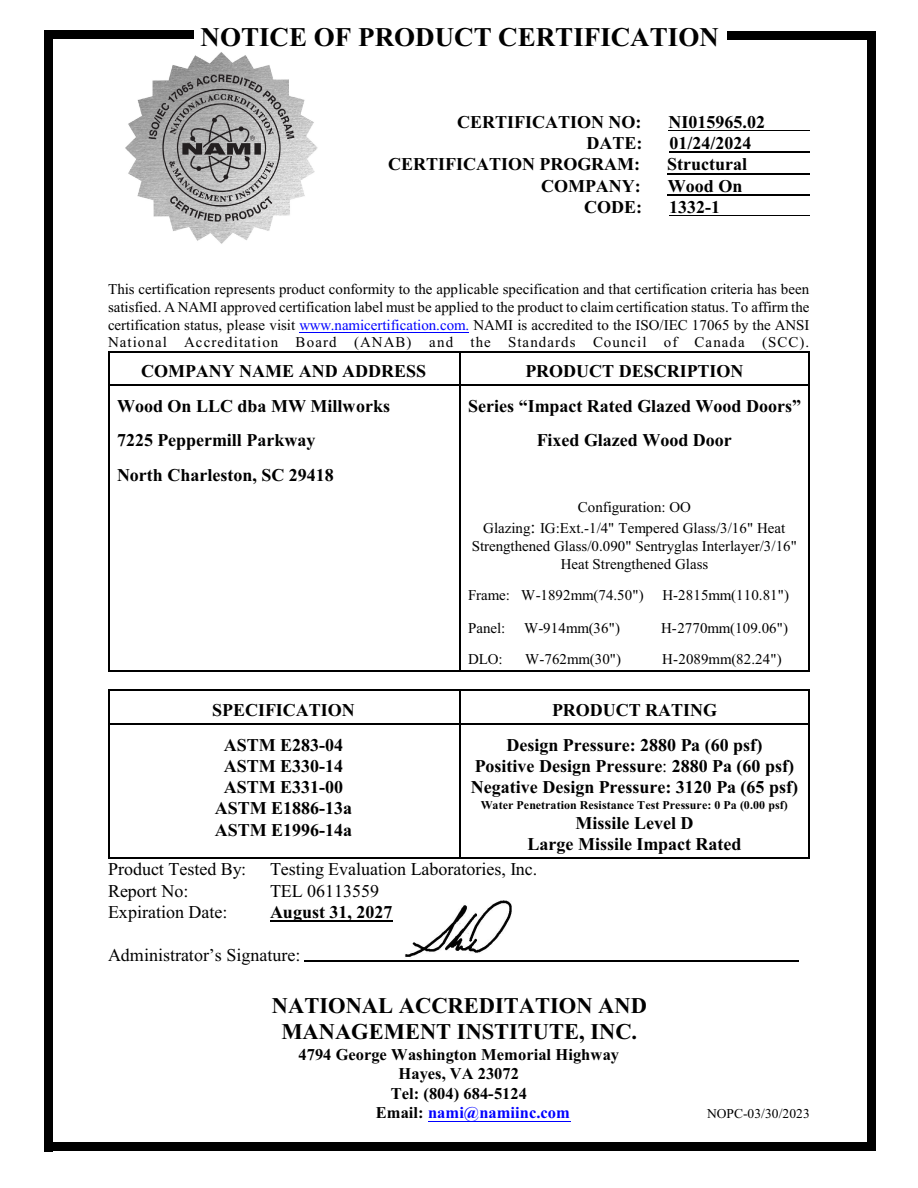
<style>
.page{position:relative;width:918px;height:1188px;background:#fff}
.page>*{position:absolute;margin:0;border:0;box-sizing:border-box;transform-origin:0 0}
.t1{font:700 27px "Times New Roman";color:#000}
.t2{font:700 22.5px/26.2px "Times New Roman";color:#000;text-align:center}
.t3{font:700 18px/21.3px "Times New Roman";color:#000;text-align:center}
.t4{font:18px "Times New Roman";color:#000}
.t5{font:700 16.5px "Times New Roman";color:#000}
.t6{font:700 16.5px "Times New Roman";color:#00f}
.t7{font:15px/17.7px "Times New Roman";color:#000;text-align:center}
.t8{font:13.5px "Times New Roman";letter-spacing:.005em;color:#000}
.t9{font:700 12px "Times New Roman";color:#000}
.s1{color:#00f}
.s2{font-size:18px}
.s3{font-weight:400}
.s4{color:#000}
</style>
<div class="page">
<hr style="left:108px;top:351px;width:351px;height:1px;background:#000">
<hr style="left:108px;top:353px;width:1px;height:33px;background:#000">
<hr style="left:108px;top:384px;width:351px;height:2px;background:#000">
<hr style="left:809px;top:351px;width:1px;height:35px;background:#000">
<hr style="left:459px;top:351px;width:351px;height:1px;background:#000">
<hr style="left:459px;top:353px;width:1px;height:33px;background:#000">
<hr style="left:459px;top:384px;width:349px;height:2px;background:#000">
<hr style="left:108px;top:386px;width:1px;height:34px;background:#000">
<hr style="left:809px;top:386px;width:1px;height:34px;background:#000">
<hr style="left:459px;top:386px;width:1px;height:34px;background:#000">
<hr style="left:108px;top:420px;width:1px;height:35px;background:#000">
<hr style="left:809px;top:420px;width:1px;height:35px;background:#000">
<hr style="left:459px;top:420px;width:1px;height:35px;background:#000">
<hr style="left:108px;top:455px;width:1px;height:34px;background:#000">
<hr style="left:809px;top:455px;width:1px;height:34px;background:#000">
<hr style="left:459px;top:455px;width:1px;height:34px;background:#000">
<hr style="left:108px;top:489px;width:1px;height:88px;background:#000">
<hr style="left:809px;top:489px;width:1px;height:88px;background:#000">
<hr style="left:459px;top:489px;width:1px;height:88px;background:#000">
<hr style="left:108px;top:577px;width:1px;height:33px;background:#000">
<hr style="left:809px;top:577px;width:1px;height:33px;background:#000">
<hr style="left:459px;top:577px;width:1px;height:33px;background:#000">
<hr style="left:108px;top:610px;width:1px;height:31px;background:#000">
<hr style="left:809px;top:610px;width:1px;height:31px;background:#000">
<hr style="left:459px;top:610px;width:1px;height:31px;background:#000">
<hr style="left:108px;top:671px;width:351px;height:1px;background:#000">
<hr style="left:108px;top:641px;width:1px;height:30px;background:#000">
<hr style="left:809px;top:641px;width:1px;height:31px;background:#000">
<hr style="left:459px;top:671px;width:351px;height:1px;background:#000">
<hr style="left:459px;top:641px;width:1px;height:30px;background:#000">
<hr style="left:108px;top:690px;width:351px;height:1px;background:#000">
<hr style="left:108px;top:691px;width:1px;height:33px;background:#000">
<hr style="left:108px;top:723px;width:351px;height:1px;background:#000">
<hr style="left:809px;top:690px;width:1px;height:34px;background:#000">
<hr style="left:459px;top:690px;width:351px;height:1px;background:#000">
<hr style="left:459px;top:691px;width:1px;height:33px;background:#000">
<hr style="left:459px;top:723px;width:349px;height:1px;background:#000">
<hr style="left:108px;top:857px;width:351px;height:1px;background:#000">
<hr style="left:108px;top:724px;width:1px;height:133px;background:#000">
<hr style="left:809px;top:724px;width:1px;height:134px;background:#000">
<hr style="left:459px;top:857px;width:351px;height:1px;background:#000">
<hr style="left:459px;top:724px;width:1px;height:133px;background:#000">
<img style="left:125px;top:52px;width:193px;height:192px">
<hr style="left:669px;top:130px;width:141px;height:1px;background:#000">
<hr style="left:669px;top:152px;width:141px;height:1px;background:#000">
<hr style="left:667px;top:173px;width:143px;height:1px;background:#000">
<hr style="left:668px;top:194px;width:142px;height:1px;background:#000">
<hr style="left:669px;top:215px;width:141px;height:1px;background:#000">
<hr style="left:300px;top:332px;width:169px;height:1px;background:#00f">
<hr style="left:270px;top:921px;width:123px;height:1px;background:#000">
<hr style="left:428px;top:1121px;width:142px;height:1px;background:#00f">
<div style="left:867px;top:32px;width:8px;height:1119px;background:#000"></div>
<div style="left:728px;top:32px;width:147px;height:8px;background:#000"></div>
<div style="left:44px;top:31px;width:9px;height:1120px;background:#000"></div>
<div style="left:44px;top:30px;width:150px;height:9px;background:#000"></div>
<hr style="left:305px;top:960px;width:494px;height:2px;background:#000">
<div style="left:44px;top:1142px;width:831px;height:9px;background:#000"></div>
<img style="left:405px;top:901px;width:107px;height:56px">
<h1 class="t1" style="left:201px;top:28px;width:520px">NOTICE OF PRODUCT CERTIFICATION</h1>
<p class="t3" style="left:457px;top:113px;width:186px">CERTIFICATION NO:</p>
<p class="t3" style="left:669px;top:113px;width:98px">NI015965.02</p>
<p class="t3" style="left:586px;top:134px;width:57px">DATE:</p>
<p class="t3" style="left:669px;top:134px;width:84px">01/24/2024</p>
<p class="t3" style="left:388px;top:155px;width:254px">CERTIFICATION PROGRAM:</p>
<p class="t3" style="left:667px;top:155px;width:81px">Structural</p>
<p class="t3" style="left:541px;top:177px;width:101px">COMPANY:</p>
<p class="t3" style="left:668px;top:177px;width:76px">Wood On</p>
<p class="t3" style="left:584px;top:198px;width:59px">CODE:</p>
<p class="t3" style="left:669px;top:198px;width:52px">1332-1</p>
<p class="t7" style="left:108px;top:282px;width:703px;text-align:justify">This certification represents product conformity to the applicable specification and that certification criteria has been satisfied. A NAMI approved certification label must be applied to the product to claim certification status. To affirm the certification status, please visit <span class="s1">www.namicertification.com.</span> NAMI is accredited to the ISO/IEC 17065 by the ANSI National Accreditation Board (ANAB) and the Standards Council of Canada (SCC).</p>
<p class="t3" style="left:141px;top:362px;width:287px">COMPANY NAME AND ADDRESS</p>
<p class="t3" style="left:525px;top:362px;width:220px">PRODUCT DESCRIPTION</p>
<p class="t3" style="left:117px;top:397px;width:275px">Wood On LLC dba MW Millworks</p>
<p class="t3" style="left:468px;top:397px;width:334px">Series “Impact Rated Glazed Wood Doors”</p>
<p class="t3" style="left:117px;top:432px;width:200px">7225 Peppermill Parkway</p>
<p class="t3" style="left:537px;top:432px;width:197px">Fixed Glazed Wood Door</p>
<p class="t3" style="left:117px;top:466px;width:218px">North Charleston, SC 29418</p>
<p class="t7" style="left:483px;top:498px;width:303px;line-height:20.5px">Configuration: OO<br>Glazing<span class="s2">:</span> IG:Ext.-1/4" Tempered Glass/3/16" Heat</p>
<p class="t7" style="left:472px;top:539px;width:327px">Strengthened Glass/0.090" Sentryglas Interlayer/3/16"<br>Heat Strengthened Glass</p>
<p class="t7" style="left:468px;top:587px;width:177px">Frame: W-1892mm(74.50")</p>
<p class="t7" style="left:662px;top:587px;width:128px">H-2815mm(110.81")</p>
<p class="t7" style="left:468px;top:621px;width:154px">Panel: W-914mm(36")</p>
<p class="t7" style="left:661px;top:621px;width:128px">H-2770mm(109.06")</p>
<p class="t7" style="left:468px;top:652px;width:36px">DLO:</p>
<p class="t7" style="left:525px;top:652px;width:98px">W-762mm(30")</p>
<p class="t7" style="left:662px;top:652px;width:121px">H-2089mm(82.24")</p>
<p class="t3" style="left:212px;top:701px;width:144px">SPECIFICATION</p>
<p class="t3" style="left:552px;top:701px;width:167px">PRODUCT RATING</p>
<p class="t3" style="left:215px;top:736px;width:139px">ASTM E283-04<br>ASTM E330-14<br>ASTM E331-00<br>ASTM E1886-13a<br>ASTM E1996-14a</p>
<p class="t3" style="left:471px;top:736px;width:329px">Design Pressure: 2880 Pa (60 psf)<br>Positive Design Pressure<span class="s3">:</span> 2880 Pa (60 psf)<br>Negative Design Pressure: 3120 Pa (65 psf)</p>
<p class="t9" style="left:481px;top:801px;width:309px">Water Penetration Resistance Test Pressure: 0 Pa (0.00 psf)</p>
<p class="t3" style="left:528px;top:814px;width:216px">Missile Level D<br>Large Missile Impact Rated</p>
<p class="t4" style="left:108px;top:863px;width:140px">Product Tested By:</p>
<p class="t4" style="left:270px;top:863px;width:269px">Testing Evaluation Laboratories, Inc.</p>
<p class="t4" style="left:108px;top:884px;width:82px">Report No:</p>
<p class="t4" style="left:270px;top:884px;width:111px">TEL 06113559</p>
<p class="t4" style="left:108px;top:906px;width:121px">Expiration Date:</p>
<p class="t3" style="left:270px;top:903px;width:124px">August 31, 2027</p>
<p class="t4" style="left:108px;top:948px;width:194px">Administrator’s Signature:</p>
<h2 class="t2" style="left:272px;top:994px;width:376px">NATIONAL ACCREDITATION AND<br>MANAGEMENT INSTITUTE, INC.</h2>
<p class="t5" style="left:299px;top:1048px;width:322px">4794 George Washington Memorial Highway</p>
<p class="t5" style="left:399px;top:1068px;width:122px">Hayes, VA 23072</p>
<p class="t5" style="left:391px;top:1087px;width:138px">Tel: (804) 684-5124</p>
<p class="t6" style="left:376px;top:1107px;width:195px"><span class="s4">Email:</span> nami@namiinc.com</p>
<p class="t8" style="left:707px;top:1109px;width:104px">NOPC-03/30/2023</p>
</div>
